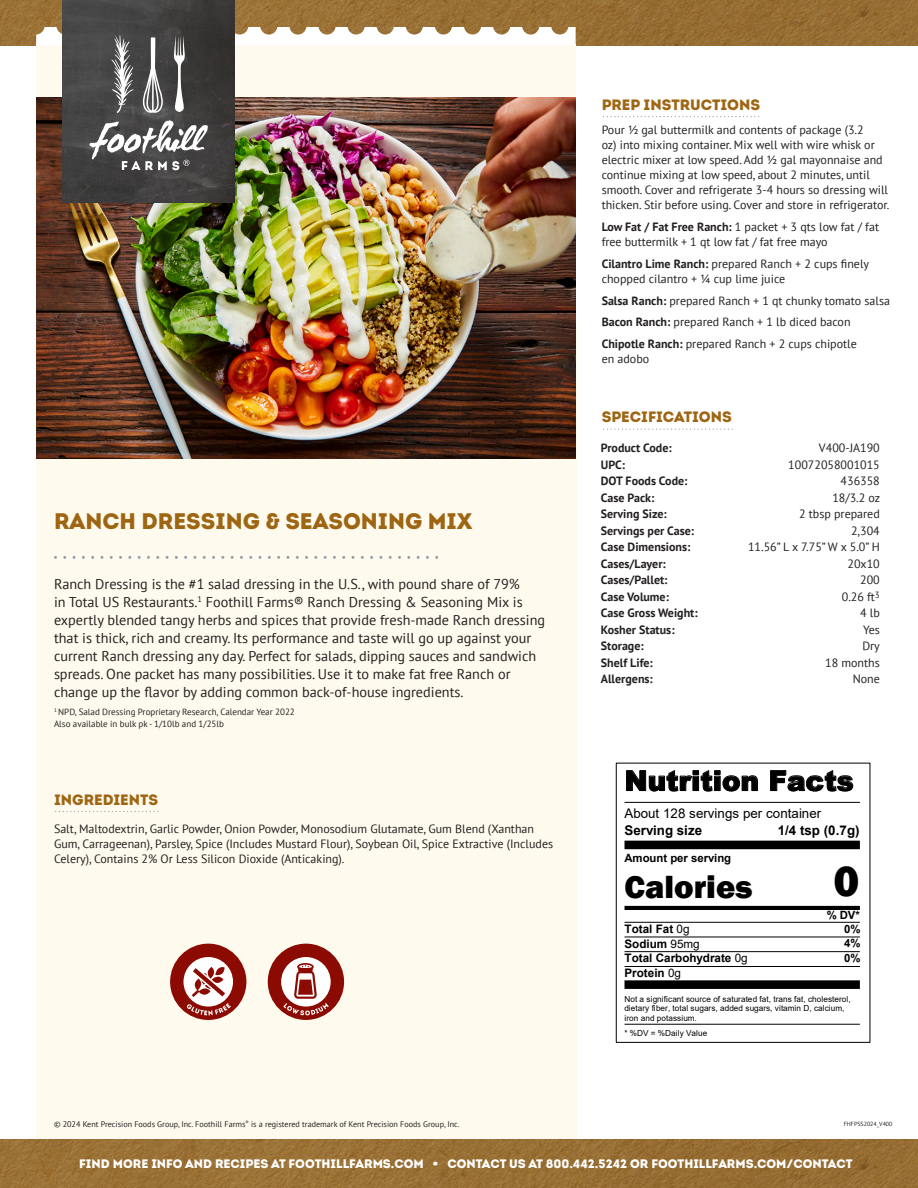
<style>
.page{position:relative;width:918px;height:1188px;background:#fff}
.page>*{position:absolute;margin:0;border:0;box-sizing:border-box;transform-origin:0 0}
.t1{font:800 44.4px "Franklin Gothic";color:#000}
.t2{font:800 33px "Franklin Gothic";color:#000}
.t3{font:900 27.9px "Arial";color:#000}
.t4{font:22.5px "Intro Black Caps";color:#9e6512}
.t5{font:15px "Intro Black Caps";color:#9e6512}
.t6{font:14.25px/18px "PT Sans";color:#231f20}
.t7{font:13.35px/17.5px "Arial";color:#000}
.t8{font:700 13.35px "Arial";color:#000}
.t9{font:12.3px "Intro Black Caps";color:#fff}
.t10{font:12px/15px "PT Sans";color:#231f20}
.t11{font:700 12px "PT Sans";color:#231f20}
.t12{font:700 11.7px "Arial";color:#000}
.t13{font:700 11.4px "Arial";color:#000}
.t14{font:9px "PT Sans";color:#231f20}
.t15{font:8.25px/9.4px "Arial";color:#000}
.t16{font:8.1px "PT Sans";color:#231f20}
.t17{font:6px "PT Sans";color:#231f20}
.s1{font-weight:700}
.s2{font-weight:400}
</style>
<div class="page">
<img style="left:0;top:0;width:918px;height:45px">
<div style="left:36px;top:323px;width:540px;height:851px;background:#fefbee"></div>
<img style="left:0;top:1139px;width:918px;height:49px">
<img style="left:36px;top:114px;width:540px;height:345px">
<svg style="left:603px;top:116px;width:156px;height:1px"></svg>
<svg style="left:603px;top:429px;width:130px;height:1px"></svg>
<svg style="left:55px;top:811px;width:103px;height:1px"></svg>
<div style="left:268px;top:944px;width:76px;height:76px;background:#8b0a02;border-radius:50%"></div>
<svg style="left:281px;top:957px;width:50px;height:50px"></svg>
<svg style="left:283px;top:963px;width:46px;height:52px"></svg>
<div style="left:170px;top:944px;width:76px;height:76px;background:#8b0a02;border-radius:50%"></div>
<div style="left:184px;top:957px;width:49px;height:50px;background:#fff;border-radius:50%"></div>
<svg style="left:187px;top:965px;width:44px;height:50px"></svg>
<hr style="left:625px;top:802px;width:235px;height:1px;background:#000">
<div style="left:625px;top:841px;width:235px;height:8px;background:#000"></div>
<hr style="left:625px;top:906px;width:235px;height:4px;background:#000">
<hr style="left:625px;top:922px;width:235px;height:1px;background:#000">
<hr style="left:625px;top:937px;width:235px;height:1px;background:#000">
<hr style="left:625px;top:951px;width:235px;height:1px;background:#000">
<hr style="left:625px;top:966px;width:235px;height:1px;background:#000">
<div style="left:625px;top:980px;width:235px;height:9px;background:#000"></div>
<hr style="left:625px;top:1024px;width:235px;height:1px;background:#000">
<img style="left:62px;top:0;width:172px;height:202px">
<svg style="left:36px;top:27px;width:540px;height:87px;background:#b4aca3"></svg>
<svg style="left:89px;top:120px;width:119px;height:51px"></svg>
<p class="t5" style="left:602px;top:94px;width:160px">PREP INSTRUCTIONS</p>
<p class="t10" style="left:602px;top:122px;width:289px">Pour ½ gal buttermilk and contents of package (3.2<br>oz) into mixing container. Mix well with wire whisk or electric mixer at low speed. Add ½ gal mayonnaise and continue mixing at low speed, about 2 minutes, until smooth. Cover and refrigerate 3-4 hours so dressing will thicken. Stir before using. Cover and store in refrigerator.</p>
<p class="t10" style="left:602px;top:219px;width:279px"><span class="s1">Low Fat / Fat Free Ranch:</span> 1 packet + 3 qts low fat / fat free buttermilk + 1 qt low fat / fat free mayo</p>
<p class="t10" style="left:602px;top:256px;width:269px"><span class="s1">Cilantro Lime Ranch:</span> prepared Ranch + 2 cups finely chopped cilantro + ¼ cup lime juice</p>
<p class="t10" style="left:602px;top:293px;width:290px"><span class="s1">Salsa Ranch:</span> prepared Ranch + 1 qt chunky tomato salsa</p>
<p class="t10" style="left:602px;top:314px;width:250px"><span class="s1">Bacon Ranch:</span> prepared Ranch + 1 lb diced bacon</p>
<p class="t10" style="left:602px;top:336px;width:257px"><span class="s1">Chipotle Ranch:</span> prepared Ranch + 2 cups chipotle en adobo</p>
<p class="t4" style="left:54px;top:506px;width:420px">RANCH DRESSING &amp; SEASONING MIX</p>
<p class="t6" style="left:54px;top:574px;width:493px">Ranch Dressing is the #1 salad dressing in the U.S., with pound share of 79%<br>in Total US Restaurants.<sup>1</sup> Foothill Farms® Ranch Dressing &amp; Seasoning Mix is expertly blended tangy herbs and spices that provide fresh-made Ranch dressing that is thick, rich and creamy. Its performance and taste will go up against your current Ranch dressing any day. Perfect for salads, dipping sauces and sandwich spreads. One packet has many possibilities. Use it to make fat free Ranch or change up the flavor by adding common back-of-house ingredients.</p>
<p class="t14" style="left:54px;top:707px;width:242px"><sup>1</sup> NPD, Salad Dressing Proprietary Research, Calendar Year 2022</p>
<p class="t14" style="left:54px;top:719px;width:171px">Also available in bulk pk - 1/10lb and 1/25lb</p>
<p class="t5" style="left:54px;top:790px;width:106px">INGREDIENTS</p>
<p class="t10" style="left:54px;top:821px;width:501px">Salt, Maltodextrin, Garlic Powder, Onion Powder, Monosodium Glutamate, Gum Blend (Xanthan<br>Gum, Carrageenan), Parsley, Spice (Includes Mustard Flour), Soybean Oil, Spice Extractive (Includes<br>Celery), Contains 2% Or Less Silicon Dioxide (Anticaking).</p>
<p class="t16" style="left:54px;top:1118px;width:407px">© 2024 Kent Precision Foods Group, Inc. Foothill Farms<sup>®</sup> is a registered trademark of Kent Precision Foods Group, Inc.</p>
<p class="t5" style="left:602px;top:407px;width:132px">SPECIFICATIONS</p>
<p class="t11" style="left:601px;top:440px;width:72px">Product Code:</p>
<p class="t10" style="left:819px;top:440px;width:62px">V400-JA190</p>
<p class="t11" style="left:601px;top:456px;width:26px">UPC:</p>
<p class="t10" style="left:788px;top:457px;width:93px">10072058001015</p>
<p class="t11" style="left:601px;top:473px;width:88px">DOT Foods Code:</p>
<p class="t10" style="left:841px;top:473px;width:41px">436358</p>
<p class="t11" style="left:601px;top:489px;width:55px">Case Pack:</p>
<p class="t10" style="left:832px;top:490px;width:49px">18/3.2 oz</p>
<p class="t11" style="left:601px;top:506px;width:67px">Serving Size:</p>
<p class="t10" style="left:799px;top:506px;width:82px">2 tbsp prepared</p>
<p class="t11" style="left:601px;top:522px;width:95px">Servings per Case:</p>
<p class="t10" style="left:851px;top:523px;width:30px">2,304</p>
<p class="t11" style="left:601px;top:539px;width:91px">Case Dimensions:</p>
<p class="t10" style="left:748px;top:539px;width:133px">11.56” L x 7.75” W x 5.0” H</p>
<p class="t11" style="left:601px;top:555px;width:66px">Cases/Layer:</p>
<p class="t10" style="left:848px;top:556px;width:34px">20x10</p>
<p class="t11" style="left:601px;top:572px;width:68px">Cases/Pallet:</p>
<p class="t10" style="left:860px;top:572px;width:21px">200</p>
<p class="t11" style="left:601px;top:588px;width:70px">Case Volume:</p>
<p class="t10" style="left:842px;top:589px;width:40px">0.26 ft<sup>3</sup></p>
<p class="t11" style="left:601px;top:605px;width:98px">Case Gross Weight:</p>
<p class="t10" style="left:860px;top:605px;width:21px">4 lb</p>
<p class="t11" style="left:601px;top:621px;width:75px">Kosher Status:</p>
<p class="t10" style="left:863px;top:622px;width:18px">Yes</p>
<p class="t11" style="left:601px;top:638px;width:44px">Storage:</p>
<p class="t10" style="left:862px;top:638px;width:19px">Dry</p>
<p class="t11" style="left:601px;top:654px;width:53px">Shelf Life:</p>
<p class="t10" style="left:825px;top:655px;width:56px">18 months</p>
<p class="t11" style="left:601px;top:671px;width:53px">Allergens:</p>
<p class="t10" style="left:853px;top:671px;width:29px">None</p>
<p class="t3" style="left:625px;top:760px;width:231px">Nutrition Facts</p>
<p class="t7" style="left:625px;top:804px;width:198px">About 128 servings per container<br><span class="s1">Serving size</span></p>
<p class="t8" style="left:778px;top:821px;width:83px">1/4 tsp (0.7g)</p>
<p class="t1" style="left:834px;top:852px;width:27px">0</p>
<p class="t13" style="left:625px;top:850px;width:108px">Amount per serving</p>
<p class="t2" style="left:625px;top:865px;width:130px">Calories</p>
<p class="t13" style="left:827px;top:907px;width:35px">% DV*</p>
<p class="t12" style="left:625px;top:921px;width:67px">Total Fat <span class="s2">0g</span></p>
<p class="t13" style="left:844px;top:921px;width:18px">0%</p>
<p class="t12" style="left:625px;top:935px;width:77px">Sodium <span class="s2">95mg</span></p>
<p class="t13" style="left:844px;top:935px;width:18px">4%</p>
<p class="t12" style="left:625px;top:950px;width:125px">Total Carbohydrate <span class="s2">0g</span></p>
<p class="t13" style="left:844px;top:950px;width:18px">0%</p>
<p class="t12" style="left:625px;top:965px;width:58px">Protein <span class="s2">0g</span></p>
<p class="t15" style="left:625px;top:994px;width:228px">Not a significant source of saturated fat, trans fat, cholesterol, dietary fiber, total sugars, added sugars, vitamin D, calcium, iron and potassium.</p>
<p class="t15" style="left:625px;top:1028px;width:84px">* %DV = %Daily Value</p>
<p class="t17" style="left:844px;top:1120px;width:50px">FHFPSS2024_V400</p>
<p class="t9" style="left:79px;top:1156px;width:775px">FIND MORE INFO AND RECIPES AT FOOTHILLFARMS.COM • CONTACT US AT 800.442.5242 OR FOOTHILLFARMS.COM/CONTACT</p>
</div>
